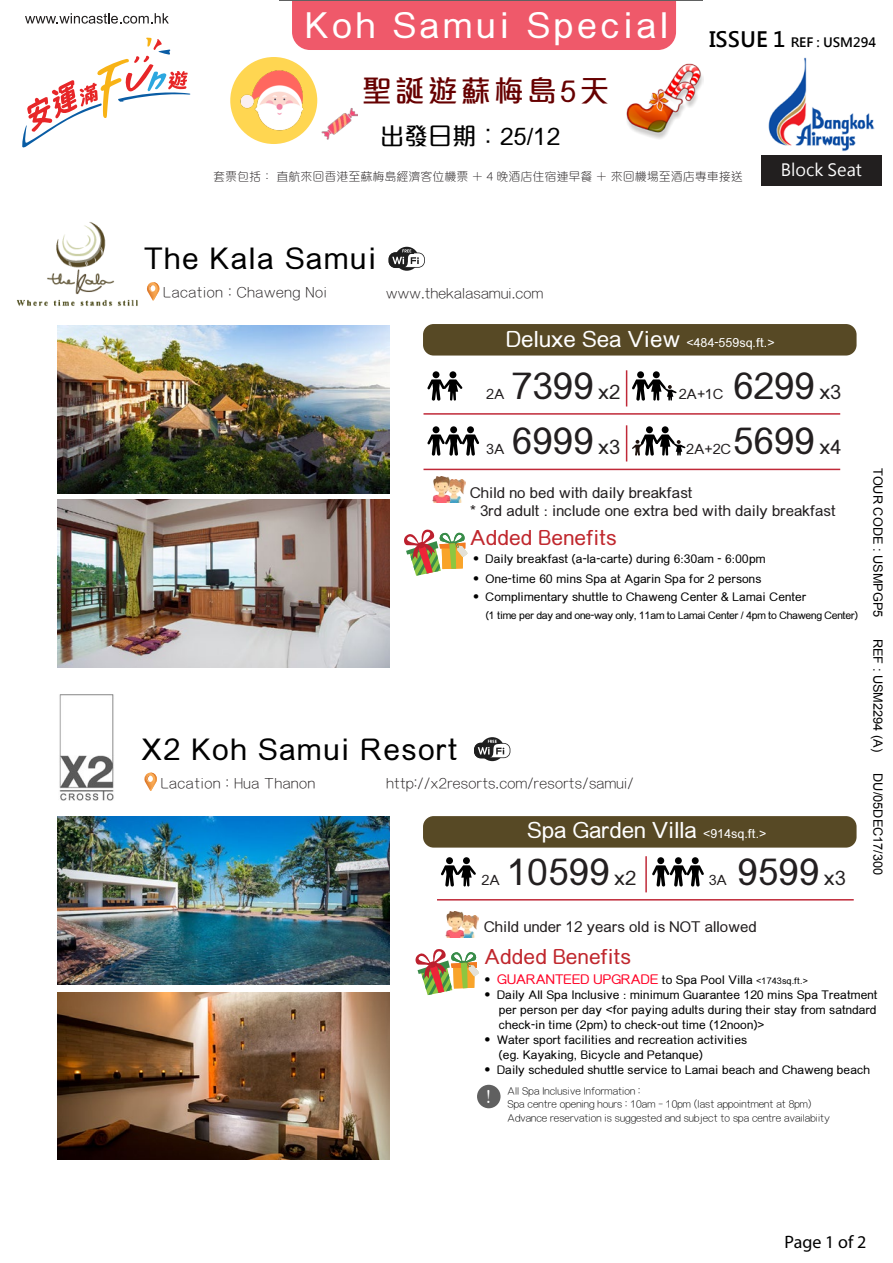
<style>
.page{position:relative;width:893px;height:1263px;background:#fff}
.page>*{position:absolute;margin:0;border:0;box-sizing:border-box;transform-origin:0 0}
.t1{font:500 36.9px "M Elle HK";color:#231f20}
.t2{font:500 36px "M Elle HK";letter-spacing:.1em;color:#fff}
.t3{font:500 30px "M Elle HK";letter-spacing:.05em;color:#000}
.t4{font:500 30px "M Elle HK";letter-spacing:.1em;color:#600}
.t5{font:500 24px "M Elle HK";color:#000}
.t6{font:500 22.5px "M Elle HK";color:#fff}
.t7{font:500 21px "M Elle HK";letter-spacing:.01em;color:#c0272d}
.t8{font:18px "Myriad Pro";color:#000}
.t9{font:17.25px "DF Kai Shu SB Estd BF";color:#fff;scale:.88 1}
.t10{font:16.8px "Microsoft Jheng Hei";color:#fff}
.t11{font:500 15px/18px "M Elle HK";letter-spacing:.005em;color:#231f20}
.t12{font:300 15px "M Elle HK";letter-spacing:.025em;color:#231f20}
.t13{font:300 15px "M Elle HK";letter-spacing:.05em;color:#231f20}
.t14{font:500 14.25px "M Elle HK";color:#231f20}
.t15{font:500 13.5px "M Elle HK";letter-spacing:.01em;color:#ff0025}
.t16{font:700 12.9px "Microsoft Jheng Hei";color:#000}
.t17{font:12.75px "Arial";color:#000}
.t18{font:500 12.45px "M Elle HK";color:#fff}
.t19{font:500 12px/19.5px "M Elle HK";letter-spacing:.01em;color:#000}
.t20{font:300 12px "M Elle HK";color:#231f20}
.t21{font:300 10.5px/13.5px "M Elle HK";letter-spacing:.01em;color:#000}
.t22{font:500 10.5px "M Elle HK";letter-spacing:-.025em;color:#000}
.s1{font-size:21px}
.s2{font-size:22.5px}
.s3{font-size:19.8px}
.s4{font-size:12.45px}
.s5{font-size:12px;color:#000}
.s6{font-size:9px;color:#000}
</style>
<div class="page">
<svg style="left:22px;top:37px;width:169px;height:111px"></svg>
<svg style="left:25px;top:13px;width:144px;height:11px"></svg>
<div style="left:761px;top:155px;width:121px;height:31px;background:#221f1f"></div>
<img style="left:768px;top:57px;width:107px;height:95px">
<svg style="left:147px;top:282px;width:13px;height:18px"></svg>
<svg style="left:395px;top:247px;width:24px;height:24px"></svg>
<svg style="left:388px;top:249px;width:37px;height:20px"></svg>
<svg style="left:404px;top:529px;width:64px;height:47px"></svg>
<div style="left:433px;top:426px;width:6px;height:7px;background:#000;border-radius:50%"></div>
<div style="left:450px;top:426px;width:7px;height:7px;background:#000;border-radius:50%"></div>
<svg style="left:427px;top:434px;width:52px;height:22px"></svg>
<div style="left:467px;top:426px;width:7px;height:7px;background:#000;border-radius:50%"></div>
<div style="left:646px;top:426px;width:7px;height:7px;background:#000;border-radius:50%"></div>
<div style="left:662px;top:426px;width:7px;height:7px;background:#000;border-radius:50%"></div>
<svg style="left:632px;top:434px;width:53px;height:22px"></svg>
<div style="left:433px;top:371px;width:6px;height:7px;background:#000;border-radius:50%"></div>
<div style="left:449px;top:371px;width:7px;height:7px;background:#000;border-radius:50%"></div>
<svg style="left:427px;top:379px;width:35px;height:22px"></svg>
<div style="left:637px;top:371px;width:7px;height:7px;background:#000;border-radius:50%"></div>
<div style="left:653px;top:371px;width:7px;height:7px;background:#000;border-radius:50%"></div>
<svg style="left:632px;top:379px;width:45px;height:22px"></svg>
<hr style="left:626px;top:370px;width:1px;height:36px;background:#c02938">
<hr style="left:423px;top:469px;width:417px;height:1px;background:#c02938">
<hr style="left:626px;top:425px;width:1px;height:36px;background:#c02938">
<hr style="left:423px;top:413px;width:417px;height:2px;background:#c02938">
<div style="left:423px;top:324px;width:433px;height:32px;background:#574925;border-radius:11px"></div>
<img style="left:455px;top:480px;width:10px;height:23px">
<img style="left:432px;top:476px;width:23px;height:27px">
<img style="left:16px;top:222px;width:122px;height:84px">
<svg style="left:415px;top:949px;width:64px;height:46px"></svg>
<div style="left:657px;top:857px;width:7px;height:7px;background:#000;border-radius:50%"></div>
<div style="left:675px;top:857px;width:7px;height:7px;background:#000;border-radius:50%"></div>
<svg style="left:652px;top:865px;width:52px;height:21px"></svg>
<div style="left:692px;top:857px;width:7px;height:7px;background:#000;border-radius:50%"></div>
<hr style="left:645px;top:856px;width:2px;height:36px;background:#c02938">
<hr style="left:437px;top:899px;width:417px;height:1px;background:#c02938">
<svg style="left:144px;top:773px;width:13px;height:18px"></svg>
<svg style="left:480px;top:737px;width:24px;height:24px"></svg>
<svg style="left:474px;top:740px;width:36px;height:19px"></svg>
<div style="left:446px;top:857px;width:7px;height:7px;background:#000;border-radius:50%"></div>
<div style="left:463px;top:857px;width:7px;height:7px;background:#000;border-radius:50%"></div>
<svg style="left:441px;top:865px;width:35px;height:21px"></svg>
<img style="left:468px;top:915px;width:10px;height:23px">
<img style="left:445px;top:911px;width:23px;height:27px">
<img style="left:59px;top:694px;width:55px;height:107px">
<div style="left:477px;top:1085px;width:23px;height:23px;background:#606060;border-radius:50%"></div>
<hr style="left:279px;top:0;width:419px;height:1px;background:#606161">
<div style="left:292px;top:1px;width:384px;height:49px;background:#ef596a"></div>
<hr style="left:283px;top:0;width:419px;height:1px;background:#606161">
<div style="left:230px;top:57px;width:87px;height:87px;background:#ffd651;border-radius:50%"></div>
<img style="left:241px;top:69px;width:63px;height:63px">
<img style="left:321px;top:108px;width:36px;height:32px">
<img style="left:626px;top:63px;width:78px;height:76px">
<img style="left:58px;top:326px;width:332px;height:168px">
<img style="left:57px;top:500px;width:333px;height:168px">
<div style="left:423px;top:816px;width:433px;height:32px;background:#574925;border-radius:11px"></div>
<img style="left:57px;top:816px;width:333px;height:168px">
<img style="left:57px;top:992px;width:333px;height:168px">
<h2 class="t2" style="left:306px;top:-1px;width:364px">Koh Samui Special</h2>
<h3 class="t4" style="left:362px;top:69px;width:249px">聖誕遊蘇梅島5天</h3>
<h3 class="t5" style="left:380px;top:120px;width:182px">出發日期︰25/12</h3>
<p class="t16" style="left:709px;top:35px;width:168px"><span class="s1">ISSUE 1</span> REF : USM294</p>
<p class="t20" style="left:213px;top:168px;width:531px">套票包括： 直航來回香港至蘇梅島經濟客位機票 ＋ 4 晚酒店住宿連早餐 ＋ 來回機場至酒店專車接送</p>
<h3 class="t10" style="left:781px;top:159px;width:83px">Block Seat</h3>
<h3 class="t3" style="left:144px;top:237px;width:234px">The Kala Samui</h3>
<p class="t13" style="left:164px;top:282px;width:165px">Lacation : Chaweng Noi</p>
<p class="t12" style="left:386px;top:282px;width:159px">www.thekalasamui.com</p>
<p class="t18" style="left:506px;top:334px;width:270px"><span class="s2">Deluxe Sea View</span> &lt;484-559sq.ft.&gt;</p>
<p class="t14" style="left:486px;top:383px;width:20px">2A</p>
<h1 class="t1" style="left:512px;top:360px;width:110px">7399 <span class="s3">x2</span></h1>
<p class="t14" style="left:679px;top:383px;width:46px">2A+1C</p>
<h1 class="t1" style="left:733px;top:360px;width:110px">6299 <span class="s3">x3</span></h1>
<h1 class="t1" style="left:733px;top:415px;width:110px">5699 <span class="s3">x4</span></h1>
<p class="t11" style="left:470px;top:483px;width:367px">Child no bed with daily breakfast<br>* 3rd adult : include one extra bed with daily breakfast</p>
<h1 class="t1" style="left:512px;top:415px;width:110px">6999 <span class="s3">x3</span></h1>
<p class="t14" style="left:686px;top:438px;width:46px">2A+2C</p>
<p class="t14" style="left:486px;top:438px;width:20px">3A</p>
<h3 class="t7" style="left:470px;top:522px;width:148px">Added Benefits</h3>
<p class="t19" style="left:470px;top:548px;width:297px">‧ Daily breakfast (a-la-carte) during 6:30am - 6:00pm ‧ One-time 60 mins Spa at Agarin Spa for 2 persons</p>
<p class="t19" style="left:470px;top:586px;width:338px">‧ Complimentary shuttle to Chaweng Center &amp; Lamai Center</p>
<p class="t22" style="left:486px;top:607px;width:374px">(1 time per day and one-way only, 11am to Lamai Center / 4pm to Chaweng Center)</p>
<h3 class="t3" style="left:142px;top:727px;width:317px">X2 Koh Samui Resort</h3>
<p class="t13" style="left:161px;top:772px;width:156px">Lacation : Hua Thanon</p>
<p class="t12" style="left:387px;top:773px;width:248px">http://x2resorts.com/resorts/samui/</p>
<h3 class="t6" style="left:527px;top:814px;width:241px">Spa Garden Villa <span class="s4">&lt;914sq.ft.&gt;</span></h3>
<h1 class="t1" style="left:737px;top:846px;width:110px">9599 <span class="s3">x3</span></h1>
<p class="t11" style="left:484px;top:916px;width:274px">Child under 12 years old is NOT allowed</p>
<h3 class="t7" style="left:484px;top:942px;width:148px">Added Benefits</h3>
<h1 class="t1" style="left:507px;top:846px;width:130px">10599 <span class="s3">x2</span></h1>
<p class="t14" style="left:709px;top:869px;width:20px">3A</p>
<p class="t14" style="left:482px;top:869px;width:20px">2A</p>
<p class="t17" style="left:886px;top:468px;width:151px;rotate:90deg">TOUR CODE : USMPGP5</p>
<p class="t17" style="left:886px;top:638px;width:115px;rotate:90deg">REF : USM2294 (A)</p>
<p class="t17" style="left:886px;top:773px;width:104px;rotate:90deg">DU/05DEC17/300</p>
<p class="t15" style="left:482px;top:969px;width:328px"><span class="s5">‧</span> GUARANTEED UPGRADE <span class="s5">to Spa Pool Villa</span> <span class="s6">&lt;1743sq.ft.&gt;</span></p>
<p class="t19" style="left:482px;top:984px;width:397px">‧ Daily All Spa Inclusive : minimum Guarantee 120 mins Spa Treatment</p>
<p class="t19" style="left:499px;top:999px;width:379px">per person per day &lt;for paying adults during their stay from satndard</p>
<p class="t19" style="left:499px;top:1014px;width:267px">check-in time (2pm) to check-out time (12noon)&gt;</p>
<p class="t19" style="left:482px;top:1029px;width:267px">‧ Water sport facilities and recreation activities</p>
<p class="t19" style="left:499px;top:1044px;width:206px">(eg. Kayaking, Bicycle and Petanque)</p>
<p class="t19" style="left:482px;top:1059px;width:390px">‧ Daily scheduled shuttle service to Lamai beach and Chaweng beach</p>
<h3 class="t9" style="left:485px;top:1088px;width:10px">!</h3>
<p class="t21" style="left:508px;top:1083px;width:324px">All Spa Inclusive Information :<br>Spa centre opening hours : 10am - 10pm (last appointment at 8pm)<br>Advance reservation is suggested and subject to spa centre availabiity</p>
<h3 class="t8" style="left:784px;top:1231px;width:83px">Page 1 of 2</h3>
</div>
